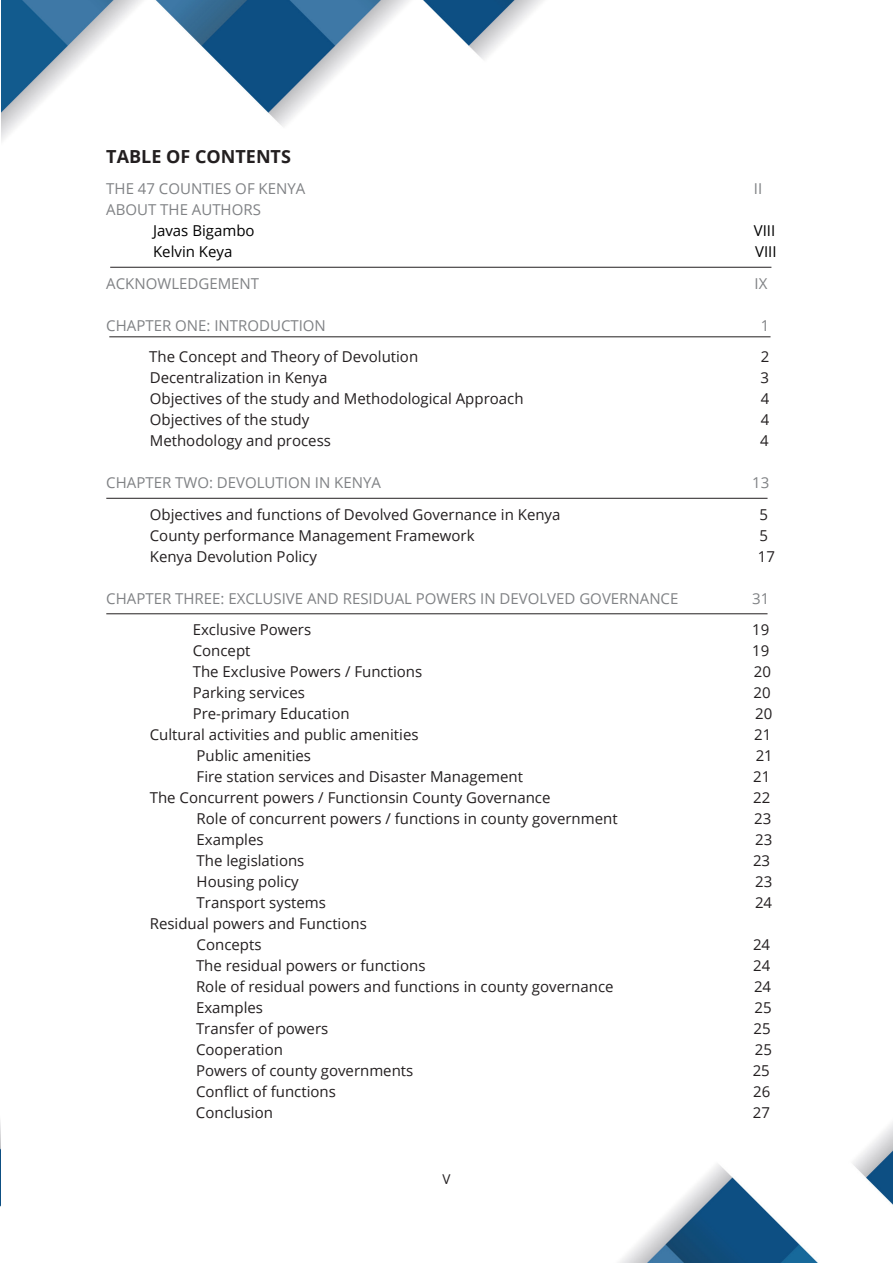
<style>
.page{position:relative;width:893px;height:1263px;background:#fff}
.page>*{position:absolute;margin:0;border:0;box-sizing:border-box;transform-origin:0 0}
.t1{font:700 18px "Open Sans";color:#231f20}
.t2{font:15px "Open Sans";color:#231f20}
.t3{font:15px "Open Sans";color:#808285}
.t4{font:15px "Open Sans";color:#000}
.t5{font:13.5px "Open Sans";color:#231f20}
</style>
<div class="page">
<img style="left:0;top:0;width:893px;height:1263px">
<hr style="left:110px;top:267px;width:661px;height:1px;background:#231f20">
<hr style="left:106px;top:498px;width:661px;height:1px;background:#231f20">
<hr style="left:106px;top:613px;width:661px;height:1px;background:#231f20">
<hr style="left:109px;top:336px;width:661px;height:1px;background:#231f20">
<p class="t1" style="left:106px;top:143px;width:186px">TABLE OF CONTENTS</p>
<p class="t3" style="left:106px;top:178px;width:201px">THE 47 COUNTIES OF KENYA</p>
<p class="t3" style="left:754px;top:178px;width:10px">II</p>
<p class="t3" style="left:106px;top:199px;width:156px">ABOUT THE AUTHORS</p>
<p class="t4" style="left:153px;top:220px;width:103px">Javas Bigambo</p>
<p class="t4" style="left:754px;top:220px;width:23px">VIII</p>
<p class="t4" style="left:153px;top:241px;width:81px">Kelvin Keya</p>
<p class="t4" style="left:755px;top:241px;width:23px">VIII</p>
<p class="t3" style="left:106px;top:273px;width:154px">ACKNOWLEDGEMENT</p>
<p class="t3" style="left:754px;top:273px;width:14px">IX</p>
<p class="t3" style="left:106px;top:315px;width:221px">CHAPTER ONE: INTRODUCTION</p>
<p class="t3" style="left:761px;top:315px;width:10px">1</p>
<p class="t2" style="left:149px;top:346px;width:271px">The Concept and Theory of Devolution</p>
<p class="t2" style="left:761px;top:346px;width:10px">2</p>
<p class="t2" style="left:150px;top:367px;width:179px">Decentralization in Kenya</p>
<p class="t2" style="left:760px;top:367px;width:10px">3</p>
<p class="t2" style="left:150px;top:388px;width:375px">Objectives of the study and Methodological Approach</p>
<p class="t2" style="left:761px;top:388px;width:10px">4</p>
<p class="t2" style="left:150px;top:409px;width:161px">Objectives of the study</p>
<p class="t2" style="left:761px;top:409px;width:10px">4</p>
<p class="t2" style="left:150px;top:430px;width:183px">Methodology and process</p>
<p class="t2" style="left:760px;top:430px;width:10px">4</p>
<p class="t3" style="left:106px;top:472px;width:276px">CHAPTER TWO: DEVOLUTION IN KENYA</p>
<p class="t3" style="left:752px;top:472px;width:19px">13</p>
<p class="t2" style="left:150px;top:504px;width:412px">Objectives and functions of Devolved Governance in Kenya</p>
<p class="t2" style="left:759px;top:504px;width:10px">5</p>
<p class="t2" style="left:150px;top:525px;width:326px">County performance Management Framework</p>
<p class="t2" style="left:759px;top:525px;width:10px">5</p>
<p class="t2" style="left:150px;top:546px;width:169px">Kenya Devolution Policy</p>
<p class="t2" style="left:758px;top:546px;width:19px">17</p>
<p class="t3" style="left:106px;top:588px;width:574px">CHAPTER THREE: EXCLUSIVE AND RESIDUAL POWERS IN DEVOLVED GOVERNANCE</p>
<p class="t3" style="left:752px;top:588px;width:19px">31</p>
<p class="t2" style="left:193px;top:619px;width:120px">Exclusive Powers</p>
<p class="t2" style="left:752px;top:619px;width:19px">19</p>
<p class="t2" style="left:193px;top:640px;width:59px">Concept</p>
<p class="t2" style="left:752px;top:640px;width:19px">19</p>
<p class="t2" style="left:193px;top:661px;width:231px">The Exclusive Powers / Functions</p>
<p class="t2" style="left:754px;top:661px;width:19px">20</p>
<p class="t2" style="left:193px;top:682px;width:114px">Parking services</p>
<p class="t2" style="left:753px;top:682px;width:19px">20</p>
<p class="t2" style="left:193px;top:703px;width:158px">Pre-primary Education</p>
<p class="t2" style="left:755px;top:703px;width:19px">20</p>
<p class="t2" style="left:150px;top:724px;width:270px">Cultural activities and public amenities</p>
<p class="t2" style="left:754px;top:724px;width:19px">21</p>
<p class="t2" style="left:197px;top:745px;width:116px">Public amenities</p>
<p class="t2" style="left:756px;top:745px;width:19px">21</p>
<p class="t2" style="left:197px;top:766px;width:328px">Fire station services and Disaster Management</p>
<p class="t2" style="left:753px;top:766px;width:19px">21</p>
<p class="t2" style="left:150px;top:787px;width:402px">The Concurrent powers / Functionsin County Governance</p>
<p class="t2" style="left:753px;top:787px;width:19px">22</p>
<p class="t2" style="left:197px;top:808px;width:422px">Role of concurrent powers / functions in county government</p>
<p class="t2" style="left:754px;top:808px;width:19px">23</p>
<p class="t2" style="left:197px;top:829px;width:69px">Examples</p>
<p class="t2" style="left:755px;top:829px;width:19px">23</p>
<p class="t2" style="left:197px;top:850px;width:109px">The legislations</p>
<p class="t2" style="left:753px;top:850px;width:19px">23</p>
<p class="t2" style="left:197px;top:871px;width:104px">Housing policy</p>
<p class="t2" style="left:755px;top:871px;width:19px">23</p>
<p class="t2" style="left:197px;top:892px;width:131px">Transport systems</p>
<p class="t2" style="left:755px;top:892px;width:19px">24</p>
<p class="t2" style="left:150px;top:913px;width:219px">Residual powers and Functions</p>
<p class="t2" style="left:197px;top:934px;width:66px">Concepts</p>
<p class="t2" style="left:753px;top:934px;width:19px">24</p>
<p class="t2" style="left:196px;top:955px;width:231px">The residual powers or functions</p>
<p class="t2" style="left:753px;top:955px;width:19px">24</p>
<p class="t2" style="left:196px;top:976px;width:419px">Role of residual powers and functions in county governance</p>
<p class="t2" style="left:754px;top:976px;width:19px">24</p>
<p class="t2" style="left:196px;top:997px;width:69px">Examples</p>
<p class="t2" style="left:754px;top:997px;width:19px">25</p>
<p class="t2" style="left:196px;top:1018px;width:134px">Transfer of powers</p>
<p class="t2" style="left:753px;top:1018px;width:19px">25</p>
<p class="t2" style="left:196px;top:1039px;width:89px">Cooperation</p>
<p class="t2" style="left:755px;top:1039px;width:19px">25</p>
<p class="t2" style="left:196px;top:1060px;width:219px">Powers of county governments</p>
<p class="t2" style="left:753px;top:1060px;width:19px">25</p>
<p class="t2" style="left:196px;top:1081px;width:141px">Conflict of functions</p>
<p class="t2" style="left:753px;top:1081px;width:19px">26</p>
<p class="t2" style="left:196px;top:1102px;width:79px">Conclusion</p>
<p class="t2" style="left:753px;top:1102px;width:19px">27</p>
<p class="t5" style="left:442px;top:1170px;width:10px">V</p>
</div>
